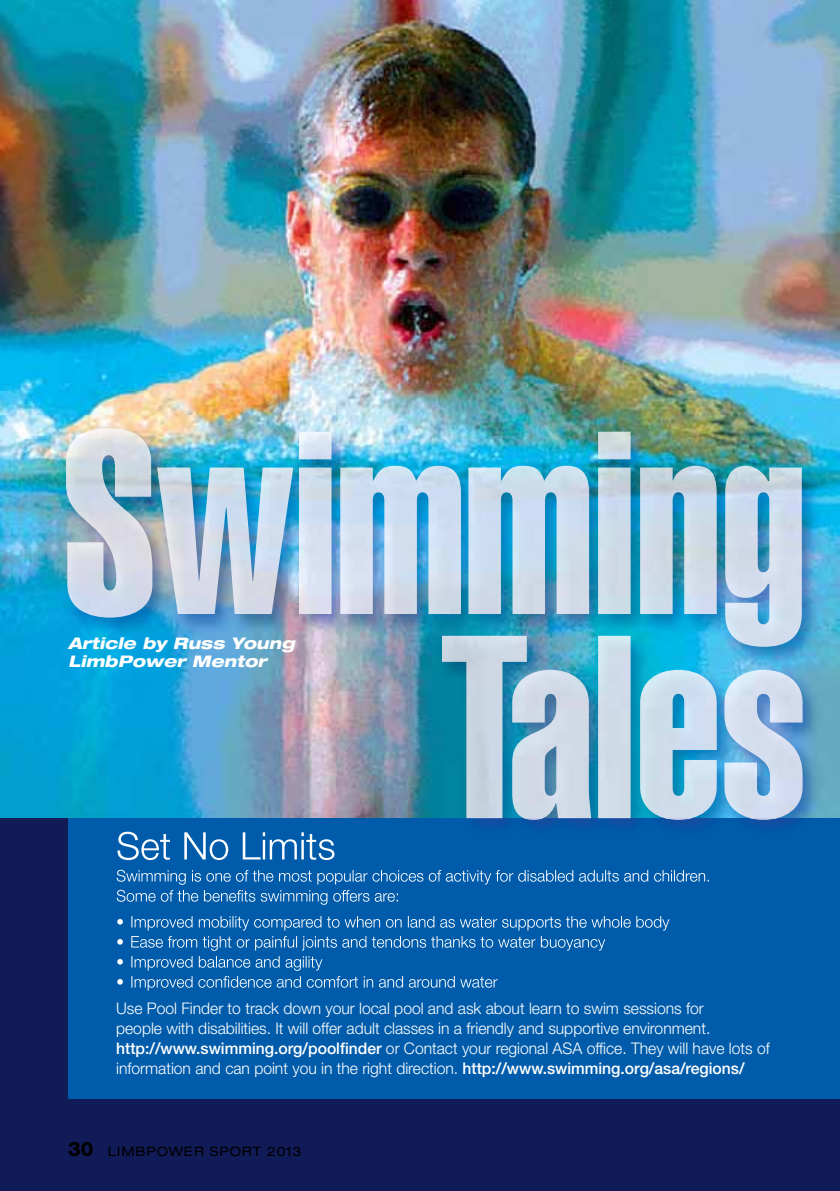
<style>
.page{position:relative;width:840px;height:1191px;background:#fff}
.page>*{position:absolute;margin:0;border:0;box-sizing:border-box;transform-origin:0 0}
.t1{font:300 16px/20px "Helvetica Neue";color:#fff}
.t2{font:italic 800 expanded 16px/18px "Helvetica Neue";letter-spacing:.005em;color:#fff}
.t3{font:expanded 13px "Helvetica Neue";letter-spacing:.065em;color:#000}
.s1{font-weight:500}
.s2{font-weight:800;font-stretch:normal;font-size:20px}
</style>
<div class="page">
<img style="left:0;top:0;width:839px;height:391px">
<div style="left:0;top:818px;width:839px;height:373px;background:#111b57"></div>
<div style="left:68px;top:818px;width:771px;height:280px;background:#005cab"></div>
<img style="left:0;top:391px;width:839px;height:600px">
<img style="left:117px;top:831px;width:217px;height:29px">
<img style="left:116px;top:869px;width:139px;height:15px">
<img style="left:116px;top:889px;width:126px;height:12px">
<img style="left:117px;top:916px;width:149px;height:14px">
<img style="left:117px;top:936px;width:127px;height:14px">
<img style="left:117px;top:956px;width:133px;height:14px">
<img style="left:117px;top:976px;width:146px;height:14px">
<img style="left:66px;top:428px;width:735px;height:219px">
<img style="left:442px;top:636px;width:360px;height:182px">
<img style="left:464px;top:818px;width:315px;height:2px">
<p class="t2" style="left:68px;top:633px;width:228px">Article by Russ Young<br>LimbPower Mentor</p>
<p class="t1" style="left:116px;top:997px;width:654px">Use Pool Finder to track down your local pool and ask about learn to swim sessions for<br>people with disabilities. It will offer adult classes in a friendly and supportive environment. <span class="s1">http://www.swimming.org/poolfinder</span> or Contact your regional ASA office. They will have lots of information and can point you in the right direction. <span class="s1">http://www.swimming.org/asa/regions/</span></p>
<p class="t3" style="left:68px;top:1144px;width:235px"><span class="s2">30</span> LIMBPOWER SPORT 2013</p>
</div>
